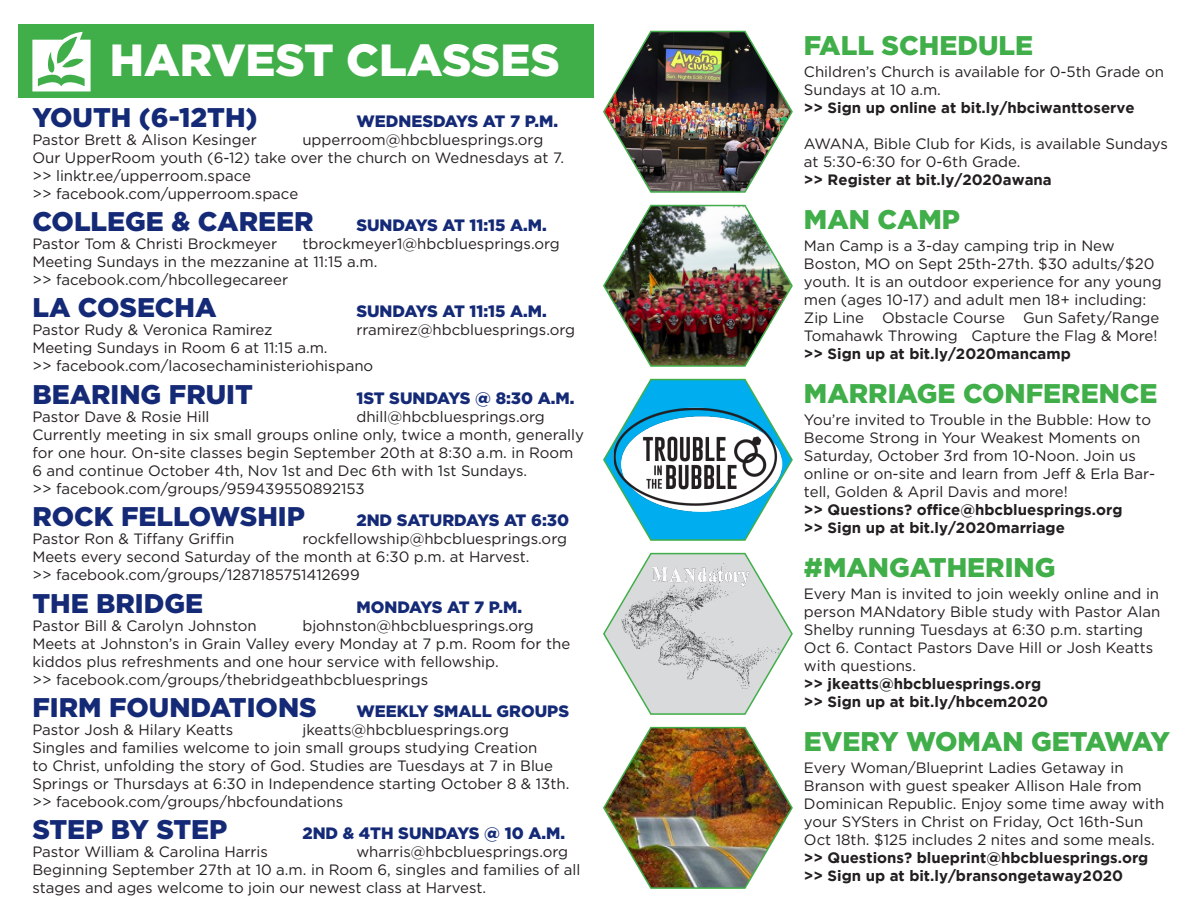
<style>
.page{position:relative;width:1188px;height:918px;background:#fff}
.page>*{position:absolute;margin:0;border:0;box-sizing:border-box;transform-origin:0 0}
.t1{font:900 45px "Gotham";color:#fff}
.t2{font:900 27px "Gotham";color:#152a77}
.t3{font:900 27px "Gotham";color:#40ae49}
.t4{font:900 16.5px "Gotham";color:#152a77}
.t5{font:900 16.5px "Gotham";letter-spacing:-.035em;color:#152a77}
.t6{font:15px/18px "Gotham HTF";color:#231f20}
.t7{font:700 15px "Gotham";color:#231f20}
.s1{font-family:"Gotham";font-weight:700}
</style>
<div class="page">
<div style="left:18px;top:24px;width:576px;height:74px;background:#40ae49"></div>
<svg style="left:32px;top:32px;width:59px;height:59px"></svg>
<img style="left:603px;top:30px;width:190px;height:163px">
<img style="left:603px;top:204px;width:190px;height:163px">
<img style="left:603px;top:726px;width:190px;height:163px">
<svg style="left:603px;top:378px;width:156px;height:163px"></svg>
<svg style="left:603px;top:622px;width:190px;height:24px"></svg>
<img style="left:605px;top:401px;width:188px;height:117px">
<img style="left:609px;top:552px;width:177px;height:163px">
<img style="left:641px;top:560px;width:117px;height:30px">
<p class="t1" style="left:110px;top:30px;width:451px">HARVEST CLASSES</p>
<p class="t3" style="left:804px;top:27px;width:231px">FALL SCHEDULE</p>
<p class="t6" style="left:804px;top:63px;width:362px">Children’s Church is available for 0-5th Grade on<br>Sundays at 10 a.m.</p>
<p class="t7" style="left:804px;top:99px;width:332px">&gt;&gt; Sign up online at bit.ly/hbciwanttoserve</p>
<p class="t6" style="left:804px;top:135px;width:365px">AWANA, Bible Club for Kids, is available Sundays at 5:30-6:30 for 0-6th Grade.</p>
<p class="t7" style="left:804px;top:171px;width:249px">&gt;&gt; Register at bit.ly/2020awana</p>
<p class="t2" style="left:32px;top:98px;width:227px">YOUTH (6-12TH)</p>
<p class="t4" style="left:356px;top:109px;width:203px">WEDNESDAYS AT 7 P.M.</p>
<p class="t6" style="left:32px;top:130px;width:226px">Pastor Brett &amp; Alison Kesinger</p>
<p class="t6" style="left:302px;top:130px;width:242px">upperroom@hbcbluesprings.org</p>
<p class="t6" style="left:32px;top:148px;width:533px">Our UpperRoom youth (6-12) take over the church on Wednesdays at 7.</p>
<p class="t6" style="left:32px;top:166px;width:220px">&gt;&gt; linktr.ee/upperroom.space</p>
<p class="t6" style="left:32px;top:184px;width:267px">&gt;&gt; facebook.com/upperroom.space</p>
<p class="t2" style="left:32px;top:203px;width:283px">COLLEGE &amp; CAREER</p>
<p class="t4" style="left:356px;top:214px;width:192px">SUNDAYS AT 11:15 A.M.</p>
<p class="t6" style="left:32px;top:234px;width:246px">Pastor Tom &amp; Christi Brockmeyer</p>
<p class="t6" style="left:302px;top:234px;width:259px">tbrockmeyer1@hbcbluesprings.org</p>
<p class="t6" style="left:32px;top:252px;width:346px">Meeting Sundays in the mezzanine at 11:15 a.m.</p>
<p class="t6" style="left:32px;top:270px;width:257px">&gt;&gt; facebook.com/hbcollegecareer</p>
<p class="t2" style="left:32px;top:289px;width:186px">LA COSECHA</p>
<p class="t4" style="left:356px;top:300px;width:192px">SUNDAYS AT 11:15 A.M.</p>
<p class="t6" style="left:32px;top:321px;width:242px">Pastor Rudy &amp; Veronica Ramirez</p>
<p class="t6" style="left:356px;top:321px;width:220px">rramirez@hbcbluesprings.org</p>
<p class="t6" style="left:32px;top:339px;width:297px">Meeting Sundays in Room 6 at 11:15 a.m.</p>
<p class="t6" style="left:32px;top:357px;width:342px">&gt;&gt; facebook.com/lacosechaministeriohispano</p>
<p class="t2" style="left:32px;top:376px;width:222px">BEARING FRUIT</p>
<p class="t4" style="left:356px;top:387px;width:220px">1ST SUNDAYS @ 8:30 A.M.</p>
<p class="t6" style="left:32px;top:407px;width:179px">Pastor Dave &amp; Rosie Hill</p>
<p class="t6" style="left:356px;top:407px;width:190px">dhill@hbcbluesprings.org</p>
<p class="t6" style="left:32px;top:425px;width:553px">Currently meeting in six small groups online only, twice a month, generally for one hour. On-site classes begin September 20th at 8:30 a.m. in Room<br>6 and continue October 4th, Nov 1st and Dec 6th with 1st Sundays.</p>
<p class="t6" style="left:32px;top:479px;width:334px">&gt;&gt; facebook.com/groups/959439550892153</p>
<p class="t2" style="left:32px;top:498px;width:274px">ROCK FELLOWSHIP</p>
<p class="t4" style="left:356px;top:509px;width:214px">2ND SATURDAYS AT 6:30</p>
<p class="t6" style="left:32px;top:530px;width:204px">Pastor Ron &amp; Tiffany Griffin</p>
<p class="t6" style="left:302px;top:530px;width:266px">rockfellowship@hbcbluesprings.org</p>
<p class="t6" style="left:32px;top:548px;width:499px">Meets every second Saturday of the month at 6:30 p.m. at Harvest.</p>
<p class="t6" style="left:32px;top:566px;width:329px">&gt;&gt; facebook.com/groups/1287185751412699</p>
<p class="t2" style="left:32px;top:584px;width:172px">THE BRIDGE</p>
<p class="t5" style="left:356px;top:595px;width:167px">MONDAYS AT 7 P.M.</p>
<p class="t6" style="left:32px;top:616px;width:226px">Pastor Bill &amp; Carolyn Johnston</p>
<p class="t6" style="left:302px;top:616px;width:233px">bjohnston@hbcbluesprings.org</p>
<p class="t6" style="left:32px;top:634px;width:539px">Meets at Johnston’s in Grain Valley every Monday at 7 p.m. Room for the kiddos plus refreshments and one hour service with fellowship.</p>
<p class="t6" style="left:32px;top:670px;width:397px">&gt;&gt; facebook.com/groups/thebridgeathbcbluesprings</p>
<p class="t2" style="left:32px;top:689px;width:286px">FIRM FOUNDATIONS</p>
<p class="t4" style="left:356px;top:700px;width:214px">WEEKLY SMALL GROUPS</p>
<p class="t6" style="left:32px;top:720px;width:202px">Pastor Josh &amp; Hilary Keatts</p>
<p class="t6" style="left:302px;top:720px;width:208px">jkeatts@hbcbluesprings.org</p>
<p class="t6" style="left:32px;top:738px;width:539px">Singles and families welcome to join small groups studying Creation<br>to Christ, unfolding the story of God. Studies are Tuesdays at 7 in Blue<br>Springs or Thursdays at 6:30 in Independence starting October 8 &amp; 13th.</p>
<p class="t6" style="left:32px;top:792px;width:312px">&gt;&gt; facebook.com/groups/hbcfoundations</p>
<p class="t2" style="left:32px;top:811px;width:197px">STEP BY STEP</p>
<p class="t4" style="left:302px;top:822px;width:264px">2ND &amp; 4TH SUNDAYS @ 10 A.M.</p>
<p class="t6" style="left:32px;top:843px;width:237px">Pastor William &amp; Carolina Harris</p>
<p class="t6" style="left:356px;top:843px;width:213px">wharris@hbcbluesprings.org</p>
<p class="t6" style="left:32px;top:861px;width:550px">Beginning September 27th at 10 a.m. in Room 6, singles and families of all stages and ages welcome to join our newest class at Harvest.</p>
<p class="t3" style="left:804px;top:201px;width:158px">MAN CAMP</p>
<p class="t6" style="left:804px;top:237px;width:312px">Man Camp is a 3-day camping trip in New</p>
<p class="t6" style="left:804px;top:255px;width:359px">Boston, MO on Sept 25th-27th. $30 adults/$20 youth. It is an outdoor experience for any young men (ages 10-17) and adult men 18+ including:<br>Zip Line Obstacle Course Gun Safety/Range</p>
<p class="t6" style="left:804px;top:327px;width:355px">Tomahawk Throwing Capture the Flag &amp; More! <span class="s1">&gt;&gt; Sign up at bit.ly/2020mancamp</span></p>
<p class="t3" style="left:804px;top:375px;width:355px">MARRIAGE CONFERENCE</p>
<p class="t6" style="left:804px;top:411px;width:353px">You’re invited to Trouble in the Bubble: How to Become Strong in Your Weakest Moments on Saturday, October 3rd from 10-Noon. Join us online or on-site and learn from Jeff &amp; Erla Bar&shy;tell, Golden &amp; April Davis and more!</p>
<p class="t7" style="left:804px;top:501px;width:320px">&gt;&gt; Questions? office@hbcbluesprings.org</p>
<p class="t7" style="left:804px;top:519px;width:263px">&gt;&gt; Sign up at bit.ly/2020marriage</p>
<p class="t3" style="left:804px;top:549px;width:253px">#MANGATHERING</p>
<p class="t6" style="left:804px;top:585px;width:358px">Every Man is invited to join weekly online and in person MANdatory Bible study with Pastor Alan Shelby running Tuesdays at 6:30 p.m. starting Oct 6. Contact Pastors Dave Hill or Josh Keatts with questions.</p>
<p class="t7" style="left:804px;top:675px;width:239px">&gt;&gt; jkeatts@hbcbluesprings.org</p>
<p class="t7" style="left:804px;top:693px;width:246px">&gt;&gt; Sign up at bit.ly/hbcem2020</p>
<p class="t3" style="left:804px;top:723px;width:368px">EVERY WOMAN GETAWAY</p>
<p class="t6" style="left:804px;top:759px;width:321px">Every Woman/Blueprint Ladies Getaway in</p>
<p class="t6" style="left:804px;top:777px;width:362px">Branson with guest speaker Allison Hale from Dominican Republic. Enjoy some time away with your SYSters in Christ on Friday, Oct 16th-Sun Oct 18th. $125 includes 2 nites and some meals.</p>
<p class="t7" style="left:804px;top:849px;width:346px">&gt;&gt; Questions? blueprint@hbcbluesprings.org</p>
<p class="t7" style="left:804px;top:867px;width:321px">&gt;&gt; Sign up at bit.ly/bransongetaway2020</p>
</div>
